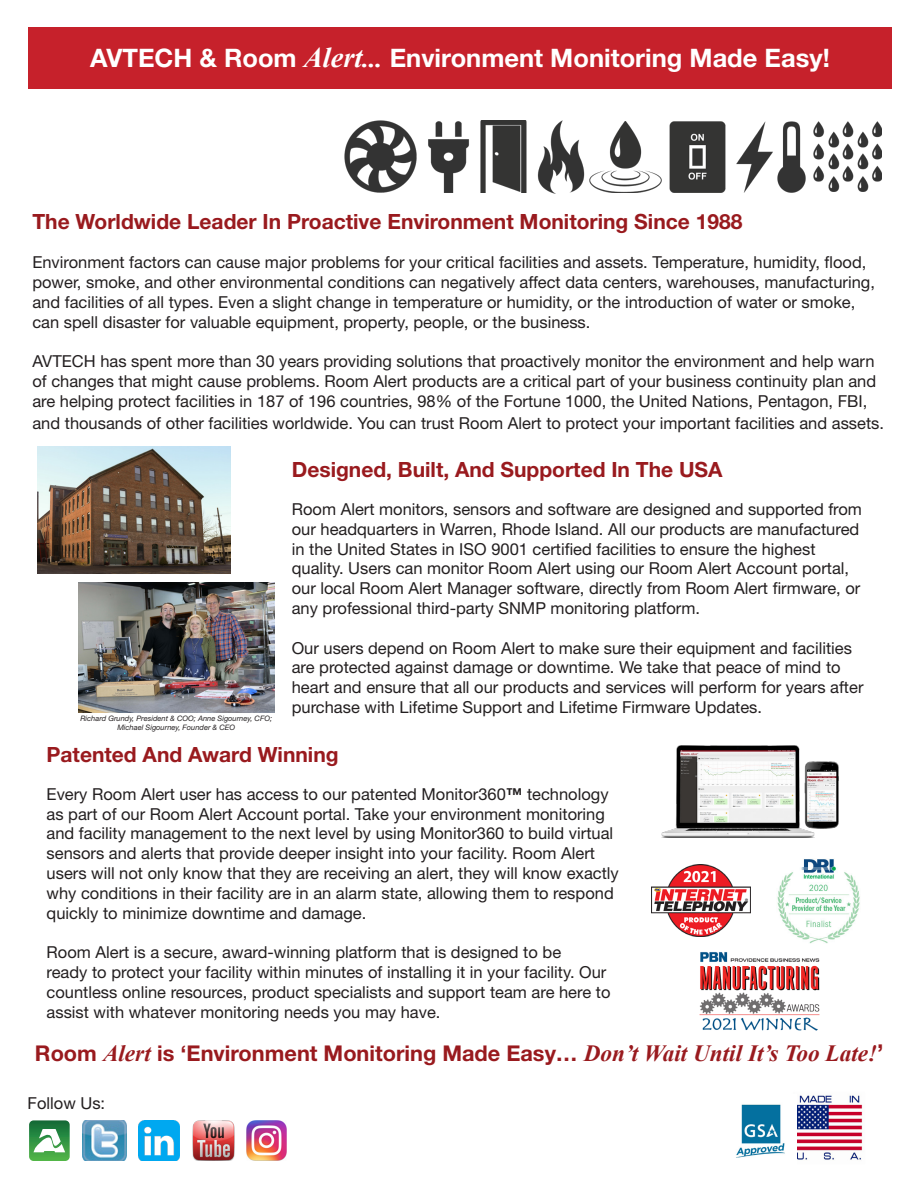
<style>
.page{position:relative;width:918px;height:1188px;background:#fff}
.page>*{position:absolute;margin:0;border:0;box-sizing:border-box;transform-origin:0 0}
.t1{font:700 25.5px "Helvetica Neue LT Std";color:#fff}
.t2{font:700 21.75px "Helvetica Neue LT Std";color:#991a1e}
.t3{font:700 21px "Helvetica Neue LT Std";color:#991a1e}
.t4{font:16.5px/19.8px "Helvetica Neue LT Std";color:#231f20}
.t5{font:italic 7.5px/9px "Helvetica Neue LT Std";color:#231f20;text-align:center}
.s1{font-family:"Times New Roman";font-style:italic;font-size:28.5px}
.s2{font-family:"Times New Roman";font-style:italic;font-size:27px}
.s3{font-weight:700}
.s4{font-family:"Times New Roman";font-style:italic;font-size:23.25px}
.s5{font-size:23.25px}
</style>
<div class="page">
<img style="left:139px;top:1120px;width:40px;height:41px">
<img style="left:83px;top:1120px;width:43px;height:41px">
<svg style="left:29px;top:1120px;width:41px;height:41px"></svg>
<img style="left:192px;top:1120px;width:43px;height:41px">
<img style="left:813px;top:122px;width:69px;height:70px">
<img style="left:736px;top:121px;width:70px;height:72px">
<img style="left:597px;top:121px;width:129px;height:72px">
<img style="left:541px;top:121px;width:56px;height:73px">
<img style="left:480px;top:121px;width:61px;height:72px">
<img style="left:428px;top:121px;width:56px;height:71px">
<img style="left:344px;top:121px;width:73px;height:72px">
<div style="left:28px;top:27px;width:864px;height:62px;background:#c6212b"></div>
<img style="left:797px;top:1095px;width:66px;height:65px">
<img style="left:78px;top:582px;width:196px;height:131px">
<img style="left:37px;top:446px;width:194px;height:127px">
<img style="left:661px;top:745px;width:178px;height:93px">
<img style="left:652px;top:865px;width:99px;height:71px">
<img style="left:777px;top:859px;width:83px;height:85px">
<img style="left:699px;top:952px;width:121px;height:79px">
<img style="left:246px;top:1120px;width:41px;height:41px">
<img style="left:736px;top:1104px;width:49px;height:54px">
<h1 class="t1" style="left:90px;top:43px;width:741px">AVTECH &amp; Room <span class="s1">Alert</span><span class="s2">...</span> Environment Monitoring Made Easy!</h1>
<p class="t3" style="left:32px;top:208px;width:712px">The Worldwide Leader In Proactive Environment Monitoring Since 1988</p>
<p class="t4" style="left:32px;top:252px;width:844px">Environment factors can cause major problems for your critical facilities and assets. Temperature, humidity, flood, power, smoke, and other environmental conditions can negatively affect data centers, warehouses, manufacturing, and facilities of all types. Even a slight change in temperature or humidity, or the introduction of water or smoke, can spell disaster for valuable equipment, property, people, or the business.</p>
<p class="t4" style="left:32px;top:351px;width:845px;text-align:justify">AVTECH has spent more than 30 years providing solutions that proactively monitor the environment and help warn of changes that might cause problems. Room Alert products are a critical part of your business continuity plan and are helping protect facilities in 187 of 196 countries, 98% of the Fortune 1000, the United Nations, Pentagon, FBI,</p>
<p class="t4" style="left:32px;top:413px;width:853px">and thousands of other facilities worldwide. You can trust Room Alert to protect your important facilities and assets.</p>
<p class="t3" style="left:292px;top:457px;width:432px">Designed, Built, And Supported In The USA</p>
<p class="t4" style="left:292px;top:499px;width:572px">Room Alert monitors, sensors and software are designed and supported from our headquarters in Warren, Rhode Island. All our products are manufactured in the United States in ISO 9001 certified facilities to ensure the highest quality. Users can monitor Room Alert using our Room Alert Account portal, our local Room Alert Manager software, directly from Room Alert firmware, or any professional third-party SNMP monitoring platform.</p>
<p class="t4" style="left:292px;top:638px;width:573px">Our users depend on Room Alert to make sure their equipment and facilities are protected against damage or downtime. We take that peace of mind to heart and ensure that all our products and services will perform for years after purchase with Lifetime Support and Lifetime Firmware Updates.</p>
<p class="t3" style="left:47px;top:742px;width:294px">Patented And Award Winning</p>
<p class="t4" style="left:47px;top:784px;width:574px">Every Room Alert user has access to our patented Monitor360<span class="s3">™</span> technology as part of our Room Alert Account portal. Take your environment monitoring and facility management to the next level by using Monitor360 to build virtual sensors and alerts that provide deeper insight into your facility. Room Alert users will not only know that they are receiving an alert, they will know exactly why conditions in their facility are in an alarm state, allowing them to respond quickly to minimize downtime and damage.</p>
<p class="t4" style="left:47px;top:942px;width:565px">Room Alert is a secure, award-winning platform that is designed to be<br>ready to protect your facility within minutes of installing it in your facility. Our countless online resources, product specialists and support team are here to assist with whatever monitoring needs you may have.</p>
<p class="t5" style="left:80px;top:714px;width:193px">Richard Grundy, President &amp; COO; Anne Sigourney, CFO;<br>Michael Sigourney, Founder &amp; CEO</p>
<h2 class="t2" style="left:35px;top:1040px;width:850px">Room <span class="s4">Alert</span> is ‘Environment Monitoring Made Easy… <span class="s4">Don’t Wait Until It’s Too Late!</span><span class="s5">’</span></h2>
<p class="t4" style="left:28px;top:1093px;width:79px">Follow Us:</p>
</div>
